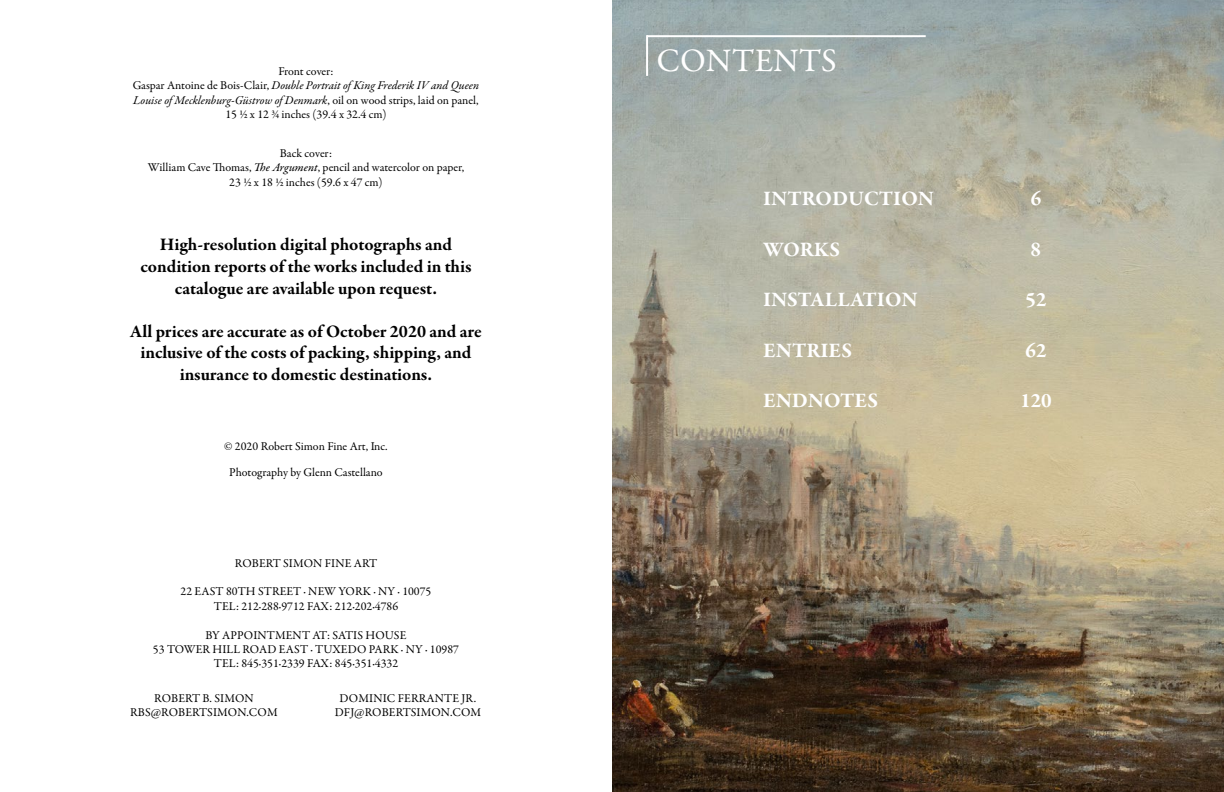
<style>
.page{position:relative;width:1224px;height:792px;background:#fff}
.page>*{position:absolute;margin:0;border:0;box-sizing:border-box;transform-origin:0 0}
.t1{font:33px "Garamond Premr Pro";letter-spacing:.01em;color:#fff}
.t2{font:700 21px "Garamond Premr Pro";color:#fff}
.t3{font:700 18px/21.6px "Garamond Premr Pro";letter-spacing:-.005em;color:#000;text-align:center}
.t4{font:12px/14.4px "Garamond Premr Pro";letter-spacing:.005em;color:#000;text-align:center}
.s1{font-style:italic}
.s2{font-family:"Garamond Premr Pro Med It"}
</style>
<div class="page">
<img style="left:612px;top:0;width:612px;height:792px">
<hr style="left:647px;top:35px;width:279px;height:2px;background:#fff">
<hr style="left:646px;top:35px;width:2px;height:41px;background:#fff">
<p class="t4" style="left:133px;top:64px;width:348px">Front cover:<br>Gaspar Antoine de Bois-Clair, <span class="s1">Double Portrait of King Frederik IV and Queen Louise of Mecklenburg-Güstrow of Denmark</span>, oil on wood strips, laid on panel, 15 ½ x 12 ¾ inches (39.4 x 32.4 cm)</p>
<p class="t4" style="left:148px;top:146px;width:318px">Back cover:<br>William Cave Thomas, <span class="s2">The Argument</span>, pencil and watercolor on paper,<br>23 ½ x 18 ½ inches (59.6 x 47 cm)</p>
<h3 class="t3" style="left:140px;top:234px;width:333px">High-resolution digital photographs and condition reports of the works included in this catalogue are available upon request.</h3>
<h3 class="t3" style="left:130px;top:321px;width:353px">All prices are accurate as of October 2020 and are inclusive of the costs of packing, shipping, and insurance to domestic destinations.</h3>
<p class="t4" style="left:224px;top:439px;width:165px">© 2020 Robert Simon Fine Art, Inc.</p>
<p class="t4" style="left:229px;top:465px;width:155px">Photography by Glenn Castellano</p>
<p class="t4" style="left:235px;top:556px;width:144px">ROBERT SIMON FINE ART</p>
<p class="t4" style="left:181px;top:585px;width:252px">22 EAST 80TH STREET · NEW YORK · NY · 10075<br>TEL: 212·288·9712 FAX: 212·202·4786</p>
<p class="t4" style="left:153px;top:628px;width:308px">BY APPOINTMENT AT: SATIS HOUSE<br>53 TOWER HILL ROAD EAST · TUXEDO PARK · NY · 10987<br>TEL: 845·351·2339 FAX: 845·351·4332</p>
<p class="t4" style="left:130px;top:691px;width:149px">ROBERT B. SIMON<br>RBS@ROBERTSIMON.COM</p>
<p class="t4" style="left:335px;top:691px;width:148px">DOMINIC FERRANTE JR.<br>DFJ@ROBERTSIMON.COM</p>
<h1 class="t1" style="left:656px;top:41px;width:182px">CONTENTS</h1>
<h2 class="t2" style="left:763px;top:186px;width:173px">INTRODUCTION</h2>
<h2 class="t2" style="left:763px;top:236px;width:79px">WORKS</h2>
<h2 class="t2" style="left:763px;top:287px;width:156px">INSTALLATION</h2>
<h2 class="t2" style="left:763px;top:337px;width:91px">ENTRIES</h2>
<h2 class="t2" style="left:763px;top:387px;width:117px">ENDNOTES</h2>
<h2 class="t2" style="left:1031px;top:186px;width:12px">6</h2>
<h2 class="t2" style="left:1031px;top:236px;width:12px">8</h2>
<h2 class="t2" style="left:1025px;top:287px;width:23px">52</h2>
<h2 class="t2" style="left:1025px;top:337px;width:23px">62</h2>
<h2 class="t2" style="left:1020px;top:387px;width:33px">120</h2>
</div>
